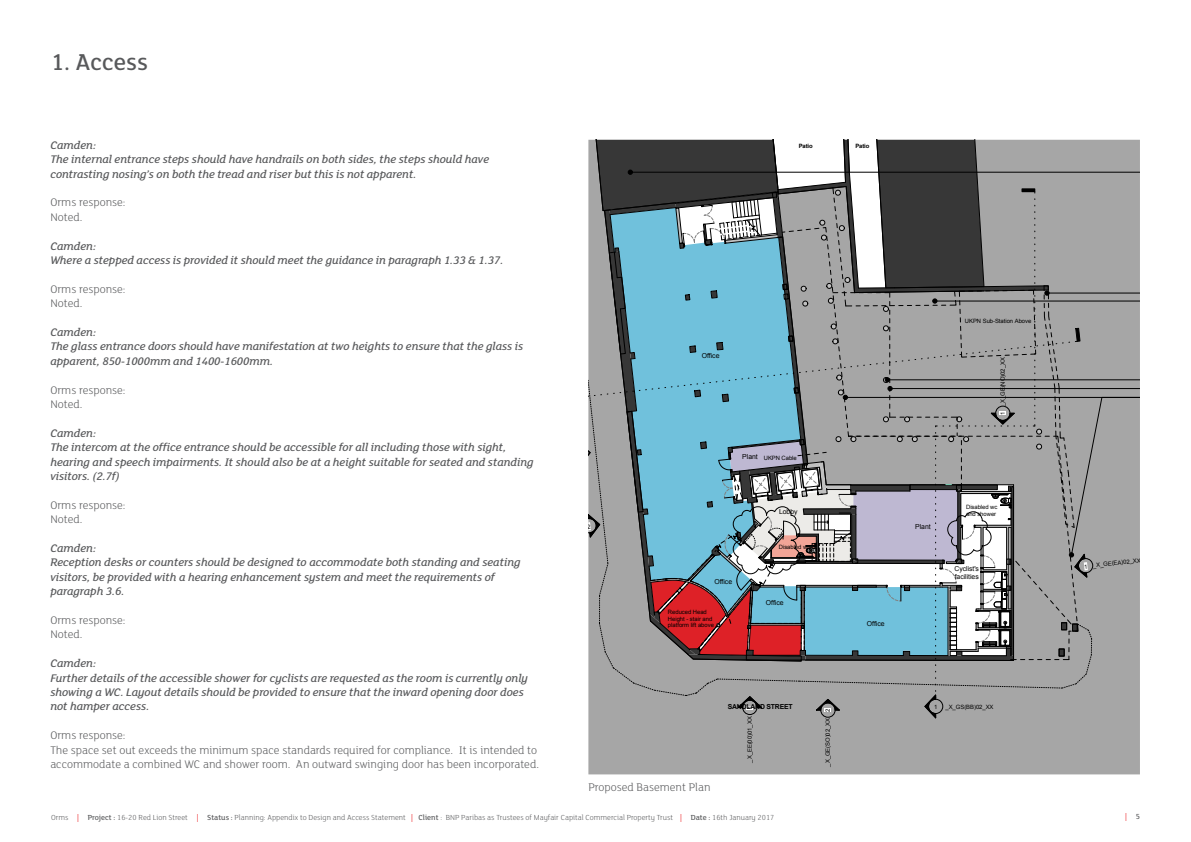
<style>
.page{position:relative;width:1191px;height:842px;background:#fff}
.page>*{position:absolute;margin:0;border:0;box-sizing:border-box;transform-origin:0 0}
.t1{font:500 25px "FS Lola";color:#58595b}
.t2{font:italic 500 12px/14.4px "FS Lola";color:#58595b}
.t3{font:300 12px/14.4px "FS Lola";color:#58595b}
.t4{font:300 8px "FS Lola";color:#58595b}
.t5{font:500 8px "FS Lola";color:#ef3e42}
.t6{font:6.9px/7.7px "Arial";letter-spacing:-.005em;color:#000}
.t7{font:700 6.9px "Arial";letter-spacing:-.025em;color:#000}
.t8{font:5.9px/6.6px "Arial";letter-spacing:-.005em;color:#000}
.t9{font:700 5.9px "Arial";letter-spacing:-.02em;color:#000}
.s1{font-size:6.9px}
.s2{font-weight:500;color:#ef3e42}
.s3{font-weight:500}
.s4{color:#58595b}
</style>
<div class="page">
<div style="left:588px;top:140px;width:552px;height:634px;background:#a6a6a6"></div>
<hr style="left:890px;top:388px;width:250px;height:1px;background:#000">
<hr style="left:845px;top:397px;width:295px;height:1px;background:#000">
<hr style="left:887px;top:380px;width:253px;height:1px;background:#000">
<hr style="left:1047px;top:293px;width:93px;height:1px;background:#000">
<hr style="left:630px;top:172px;width:510px;height:1px;background:#000">
<hr style="left:934px;top:301px;width:206px;height:1px;background:#000">
<svg style="left:588px;top:140px;width:514px;height:578px"></svg>
<h1 class="t1" style="left:51px;top:45px;width:98px">1. Access</h1>
<p class="t2" style="left:50px;top:137px;width:440px">Camden:<br>The internal entrance steps should have handrails on both sides, the steps should have contrasting nosing’s on both the tread and riser but this is not apparent.</p>
<p class="t3" style="left:50px;top:195px;width:77px">Orms response:<br>Noted.</p>
<p class="t2" style="left:50px;top:238px;width:454px">Camden:<br>Where a stepped access is provided it should meet the guidance in paragraph 1.33 &amp; 1.37.</p>
<p class="t3" style="left:50px;top:281px;width:77px">Orms response:<br>Noted.</p>
<p class="t2" style="left:50px;top:324px;width:474px">Camden:<br>The glass entrance doors should have manifestation at two heights to ensure that the glass is apparent, 850-1000mm and 1400-1600mm.</p>
<p class="t3" style="left:50px;top:382px;width:77px">Orms response:<br>Noted.</p>
<p class="t2" style="left:50px;top:425px;width:485px">Camden:<br>The intercom at the office entrance should be accessible for all including those with sight, hearing and speech impairments. It should also be at a height suitable for seated and standing visitors. (2.7f)</p>
<p class="t3" style="left:50px;top:497px;width:77px">Orms response:<br>Noted.</p>
<p class="t2" style="left:50px;top:540px;width:472px">Camden:<br>Reception desks or counters should be designed to accommodate both standing and seating visitors, be provided with a hearing enhancement system and meet the requirements of paragraph 3.6.</p>
<p class="t3" style="left:50px;top:612px;width:77px">Orms response:<br>Noted.</p>
<p class="t2" style="left:50px;top:656px;width:479px">Camden:<br>Further details of the accessible shower for cyclists are requested as the room is currently only showing a WC. Layout details should be provided to ensure that the inward opening door does not hamper access.</p>
<p class="t3" style="left:50px;top:728px;width:490px">Orms response:<br>The space set out exceeds the minimum space standards required for compliance. It is intended to accommodate a combined WC and shower room. An outward swinging door has been incorporated.</p>
<p class="t9" style="left:798px;top:142px;width:15px">Patio</p>
<p class="t9" style="left:855px;top:142px;width:15px">Patio</p>
<p class="t6" style="left:701px;top:351px;width:19px">Office</p>
<p class="t8" style="left:742px;top:454px;width:56px"><span class="s1">Plant</span> UKPN Cable</p>
<p class="t6" style="left:714px;top:578px;width:19px">Office</p>
<p class="t8" style="left:668px;top:609px;width:47px">Reduced Head<br>Height - stair and platform lift above</p>
<p class="t6" style="left:779px;top:508px;width:20px">Lobby</p>
<p class="t8" style="left:779px;top:543px;width:33px">Disabled wc</p>
<p class="t6" style="left:766px;top:599px;width:19px">Office</p>
<p class="t3" style="left:588px;top:780px;width:124px">Proposed Basement Plan</p>
<p class="t7" style="left:727px;top:702px;width:66px">SANDLAND STREET</p>
<p class="t8" style="left:746px;top:763px;width:58px;rotate:-90deg">_X_EE(00)01_XX 1</p>
<p class="t8" style="left:824px;top:767px;width:59px;rotate:-90deg">_X_GE(SO)02_XX 2</p>
<p class="t8" style="left:964px;top:318px;width:68px">UKPN Sub-Station Above</p>
<p class="t8" style="left:999px;top:406px;width:50px;rotate:-90deg">_X_GE(NO)02_XX</p>
<p class="t8" style="left:999px;top:415px;width:5px;rotate:-90deg">1</p>
<p class="t6" style="left:866px;top:620px;width:19px">Office</p>
<p class="t6" style="left:915px;top:523px;width:17px">Plant</p>
<p class="t8" style="left:966px;top:504px;width:33px">Disabled wc and shower</p>
<p class="t6" style="left:954px;top:565px;width:26px">Cyclist's facilities</p>
<p class="t8" style="left:934px;top:703px;width:5px">1</p>
<p class="t8" style="left:945px;top:703px;width:50px">_X_GS(BB)02_XX</p>
<p class="t8" style="left:1092px;top:562px;width:49px;rotate:-6deg">_X_GE(EA)02_XX</p>
<p class="t4" style="left:51px;top:812px;width:725px">Orms <span class="s2">|</span> <span class="s3">Project :</span> 16-20 Red Lion Street <span class="s2">|</span> <span class="s3">Status :</span> Planning: Appendix to Design and Access Statement <span class="s2">|</span> <span class="s3">Client</span> : BNP Paribas as Trustees of Mayfair Capital Commercial Property Trust <span class="s2">|</span> <span class="s3">Date :</span> 16th January 2017</p>
<p class="t5" style="left:1125px;top:812px;width:16px">| <span class="s4">5</span></p>
</div>
